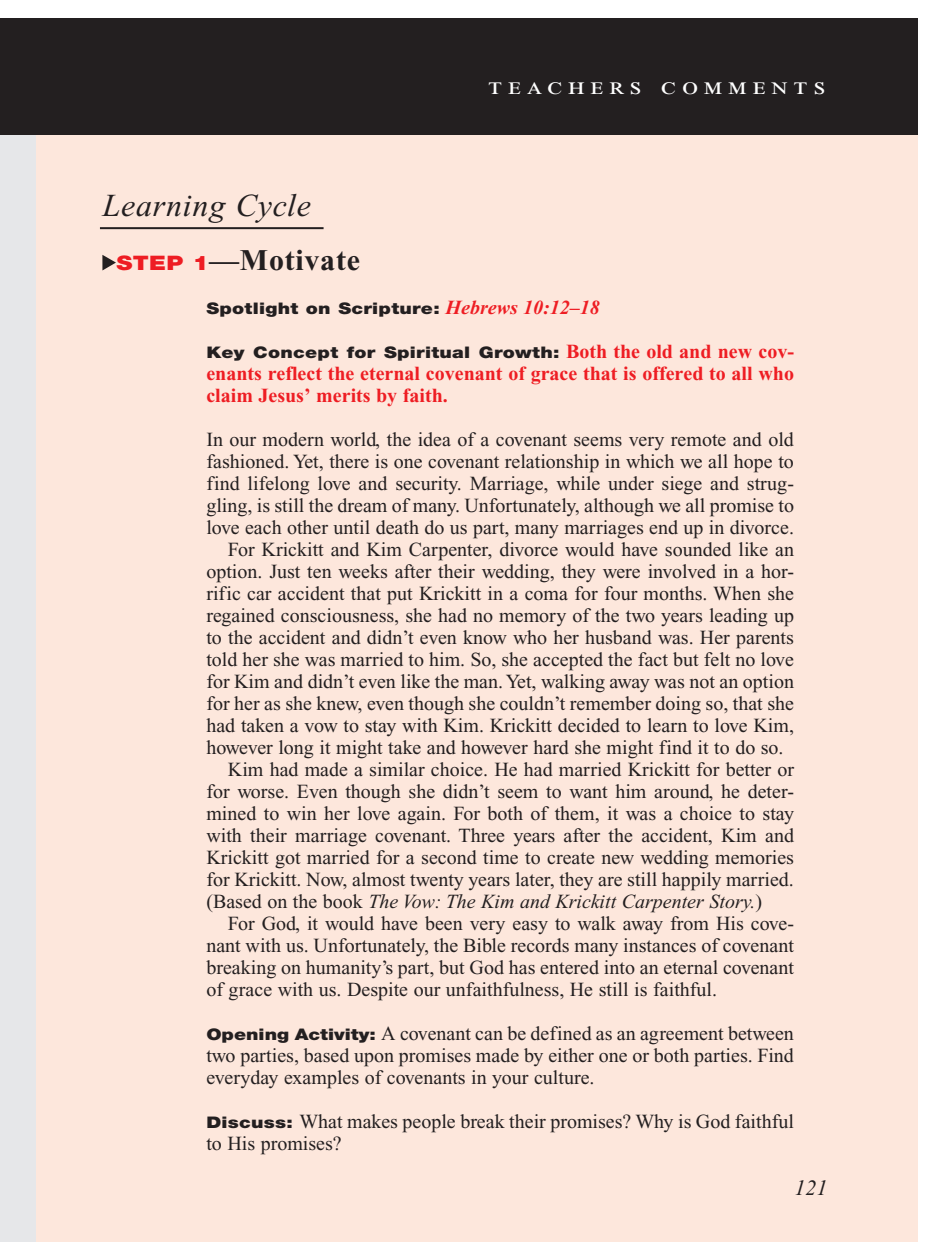
<style>
.page{position:relative;width:936px;height:1260px;background:#fff}
.page>*{position:absolute;margin:0;border:0;box-sizing:border-box;transform-origin:0 0}
.Main_Head_Teachers_C{font:italic 32px "Times New Roman PS Std";letter-spacing:.025em;color:#231f20}
.T_Aim_bodyXindent{font:700 30px "Times New Roman PS Std";letter-spacing:.025em;color:#231f20}
.t1{font:24px "Times New Roman PS Std";letter-spacing:.2em;color:#fff;scale:1.2 1}
.PageNumbers{font:italic 22px "Times New Roman PS Std";color:#231f20}
.Objectives_Body_Text{font:20px/22px "Times New Roman PS Std";color:#231f20;text-align:justify}
.Objectives_Body_Text-2{font:700 20px/22px "Times New Roman PS Std";color:#ee1d23}
.Objectives_Body_Text-3{font:900 16px "Helvetica Neue LT Std";letter-spacing:.015em;color:#231f20;scale:1.2 1}
.s1{font-family:"Helvetica Neue LT Std";font-weight:900;font-size:20px;color:#ee1d23}
.s2{font-family:"Times New Roman PS Std";font-weight:700;font-style:italic;font-size:20px;color:#ee1d23}
.s3{font-family:"Times New Roman PS Std";font-weight:700;font-size:20px;color:#ee1d23}
.s4{font-style:italic}
.s5{font-family:"Helvetica Neue LT Std";font-weight:900;font-size:16px}
</style>
<div class="page">
<div style="left:36px;top:18px;width:882px;height:122px;background:#231f20"></div>
<div style="left:0;top:18px;width:36px;height:122px;background:#231f20"></div>
<div style="left:36px;top:136px;width:882px;height:1106px;background:#fde7dc"></div>
<div style="left:0;top:136px;width:36px;height:1106px;background:#e6e7e9"></div>
<svg style="left:102px;top:255px;width:14px;height:15px"></svg>
<hr style="left:100px;top:227px;width:224px;height:2px;background:#231f20">
<p class="t1" style="left:488px;top:73px;width:283px">teachers comments</p>
<p class="Main_Head_Teachers_C" style="left:102px;top:188px;width:210px">Learning Cycle</p>
<p class="T_Aim_bodyXindent" style="left:116px;top:244px;width:245px"><span class="s1">STEP 1</span>—Motivate</p>
<p class="Objectives_Body_Text-3" style="left:206px;top:299px;width:329px">Spotlight on Scripture: <span class="s2">Hebrews 10:12–18</span></p>
<p class="Objectives_Body_Text-3" style="left:206px;top:343px;width:491px">Key Concept for Spiritual Growth: <span class="s3">Both the old and new cov-</span></p>
<p class="Objectives_Body_Text-2" style="left:206px;top:363px;width:589px">enants reflect the eternal covenant of grace that is offered to all who claim Jesus’ merits by faith.</p>
<p class="Objectives_Body_Text" style="left:206px;top:429px;width:589px">In our modern world, the idea of a covenant seems very remote and old fashioned. Yet, there is one covenant relationship in which we all hope to find lifelong love and security. Marriage, while under siege and strug&shy;gling, is still the dream of many. Unfortunately, although we all promise to love each other until death do us part, many marriages end up in divorce.</p>
<p class="Objectives_Body_Text" style="left:206px;top:539px;width:589px;text-indent:22px">For Krickitt and Kim Carpenter, divorce would have sounded like an option. Just ten weeks after their wedding, they were involved in a hor&shy;rific car accident that put Krickitt in a coma for four months. When she regained consciousness, she had no memory of the two years leading up to the accident and didn’t even know who her husband was. Her parents told her she was married to him. So, she accepted the fact but felt no love for Kim and didn’t even like the man. Yet, walking away was not an option for her as she knew, even though she couldn’t remember doing so, that she had taken a vow to stay with Kim. Krickitt decided to learn to love Kim, however long it might take and however hard she might find it to do so.</p>
<p class="Objectives_Body_Text" style="left:206px;top:759px;width:589px;text-indent:22px">Kim had made a similar choice. He had married Krickitt for better or for worse. Even though she didn’t seem to want him around, he deter&shy;mined to win her love again. For both of them, it was a choice to stay with their marriage covenant. Three years after the accident, Kim and Krickitt got married for a second time to create new wedding memories for Krickitt. Now, almost twenty years later, they are still happily married. (Based on the book <span class="s4">The Vow: The Kim and Krickitt Carpenter Story.</span>)</p>
<p class="Objectives_Body_Text" style="left:206px;top:913px;width:589px;text-indent:22px">For God, it would have been very easy to walk away from His cove&shy;nant with us. Unfortunately, the Bible records many instances of covenant breaking on humanity’s part, but God has entered into an eternal covenant of grace with us. Despite our unfaithfulness, He still is faithful.</p>
<p class="Objectives_Body_Text" style="left:206px;top:1023px;width:589px"><span class="s5">Opening Activity:</span> A covenant can be defined as an agreement between two parties, based upon promises made by either one or both parties. Find everyday examples of covenants in your culture.</p>
<p class="Objectives_Body_Text" style="left:206px;top:1111px;width:589px"><span class="s5">Discuss:</span> What makes people break their promises? Why is God faithful to His promises?</p>
<p class="PageNumbers" style="left:794px;top:1176px;width:34px">121</p>
</div>
